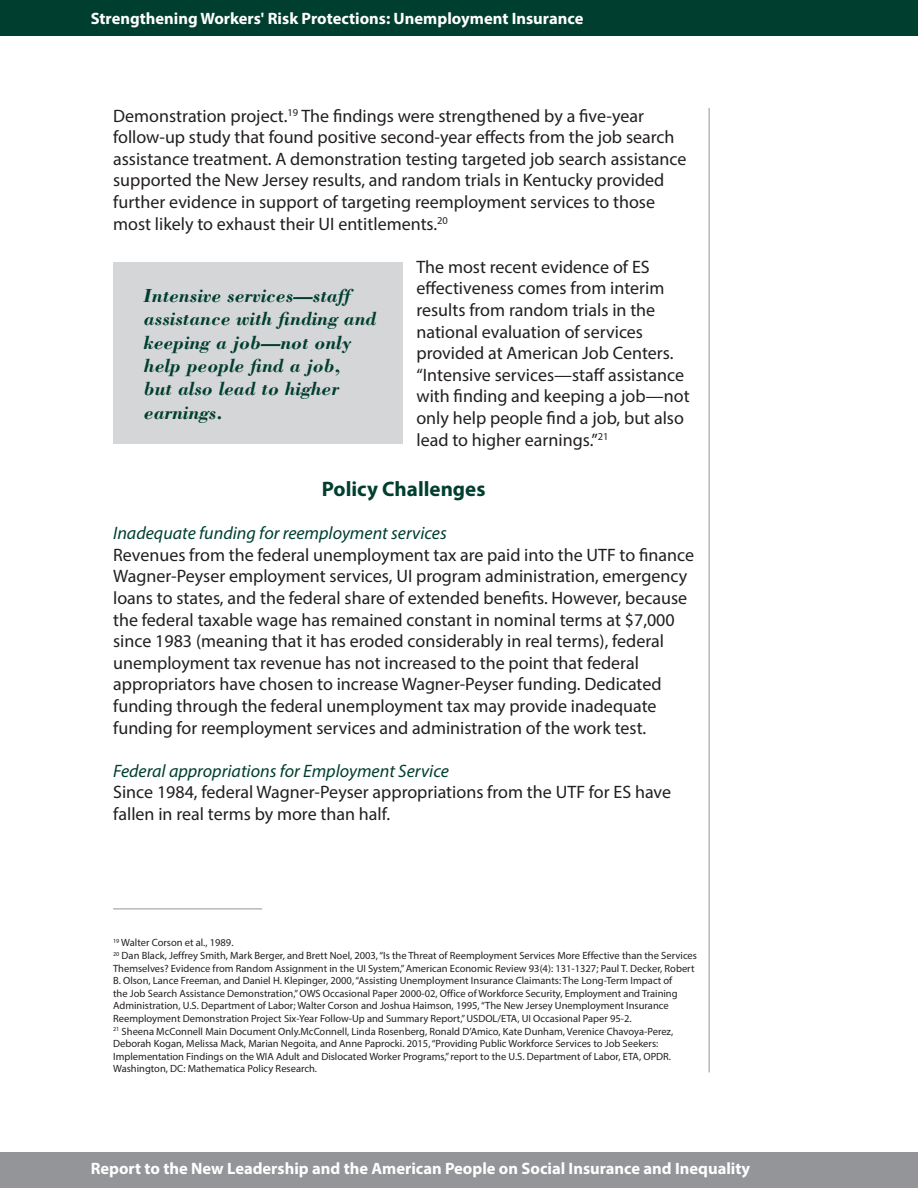
<style>
.page{position:relative;width:918px;height:1188px;background:#fff}
.page>*{position:absolute;margin:0;border:0;box-sizing:border-box;transform-origin:0 0}
.Title_-_Green{font:700 21px "Myriad Pro";color:#003f2f}
.t1{font:italic 700 19.5px/23.4px "Bodoni Std";color:#003f2f}
.Body{font:18px/21.6px "Myriad Pro";color:#231f20}
.Green_Italic{font:italic 18px "Myriad Pro";color:#003f2f}
.t2{font:700 16.5px "Myriad Pro";color:#fff}
.Footnote{font:10.5px/12.6px "Myriad Pro";color:#231f20}
</style>
<div class="page">
<div style="left:0;top:0;width:918px;height:36px;background:#003f2f"></div>
<hr style="left:709px;top:108px;width:1px;height:964px;background:#939598">
<div style="left:0;top:1153px;width:918px;height:35px;background:#939598"></div>
<hr style="left:113px;top:909px;width:149px;height:1px;background:#939598">
<div style="left:114px;top:262px;width:289px;height:181px;background:#d5d6d8"></div>
<p class="t2" style="left:91px;top:7px;width:494px">Strengthening Workers' Risk Protections: Unemployment Insurance</p>
<p class="Body" style="left:113px;top:104px;width:575px">Demonstration project.<sup>19</sup> The findings were strengthened by a five-year follow-up study that found positive second-year effects from the job search assistance treatment. A demonstration testing targeted job search assistance supported the New Jersey results, and random trials in Kentucky provided further evidence in support of targeting reemployment services to those most likely to exhaust their UI entitlements.<sup>20</sup></p>
<p class="Body" style="left:416px;top:256px;width:275px">The most recent evidence of ES effectiveness comes from interim results from random trials in the national evaluation of services provided at American Job Centers. “Intensive services—staff assistance with finding and keeping a job—not only help people find a job, but also lead to higher earnings.”<sup>21</sup></p>
<p class="Title_-_Green" style="left:322px;top:475px;width:165px">Policy Challenges</p>
<p class="Green_Italic" style="left:113px;top:522px;width:335px">Inadequate funding for reemployment services</p>
<p class="Body" style="left:113px;top:544px;width:582px">Revenues from the federal unemployment tax are paid into the UTF to finance Wagner-Peyser employment services, UI program administration, emergency loans to states, and the federal share of extended benefits. However, because the federal taxable wage has remained constant in nominal terms at $7,000 since 1983 (meaning that it has eroded considerably in real terms), federal unemployment tax revenue has not increased to the point that federal appropriators have chosen to increase Wagner-Peyser funding. Dedicated funding through the federal unemployment tax may provide inadequate funding for reemployment services and administration of the work test.</p>
<p class="Green_Italic" style="left:113px;top:760px;width:337px">Federal appropriations for Employment Service</p>
<p class="Body" style="left:113px;top:781px;width:559px">Since 1984, federal Wagner-Peyser appropriations from the UTF for ES have fallen in real terms by more than half.</p>
<p class="t1" style="left:143px;top:283px;width:209px">Intensive services—staff</p>
<p class="t1" style="left:144px;top:307px;width:234px">assistance with finding and keeping a job—not only help people find a job,<br>but also lead to higher earnings.</p>
<p class="Footnote" style="left:113px;top:936px;width:122px"><sup>19</sup> Walter Corson et al., 1989.</p>
<p class="Footnote" style="left:113px;top:949px;width:585px"><sup>20</sup> Dan Black, Jeffrey Smith, Mark Berger, and Brett Noel, 2003, “Is the Threat of Reemployment Services More Effective than the Services Themselves? Evidence from Random Assignment in the UI System,” American Economic Review 93(4): 131-1327; Paul T. Decker, Robert B. Olson, Lance Freeman, and Daniel H. Klepinger, 2000, “Assisting Unemployment Insurance Claimants: The Long-Term Impact of<br>the Job Search Assistance Demonstration,” OWS Occasional Paper 2000-02, Office of Workforce Security, Employment and Training Administration, U.S. Department of Labor; Walter Corson and Joshua Haimson, 1995, “The New Jersey Unemployment Insurance Reemployment Demonstration Project Six-Year Follow-Up and Summary Report,” USDOL/ETA, UI Occasional Paper 95-2.</p>
<p class="Footnote" style="left:113px;top:1025px;width:562px"><sup>21</sup> Sheena McConnell Main Document Only.McConnell, Linda Rosenberg, Ronald D’Amico, Kate Dunham, Verenice Chavoya-Perez, Deborah Kogan, Melissa Mack, Marian Negoita, and Anne Paprocki. 2015, “Providing Public Workforce Services to Job Seekers:<br>Implementation Findings on the WIA Adult and Dislocated Worker Programs,” report to the U.S. Department of Labor, ETA, OPDR.<br>Washington, DC: Mathematica Policy Research.</p>
<p class="t2" style="left:91px;top:1158px;width:700px">143 | Report to the New Leadership and th American People on Social Insur ce and Inequality</p>
<p class="t2" style="left:91px;top:1158px;width:661px">Report to the New Leadership and the American People on Social Insurance and Inequality</p>
</div>
